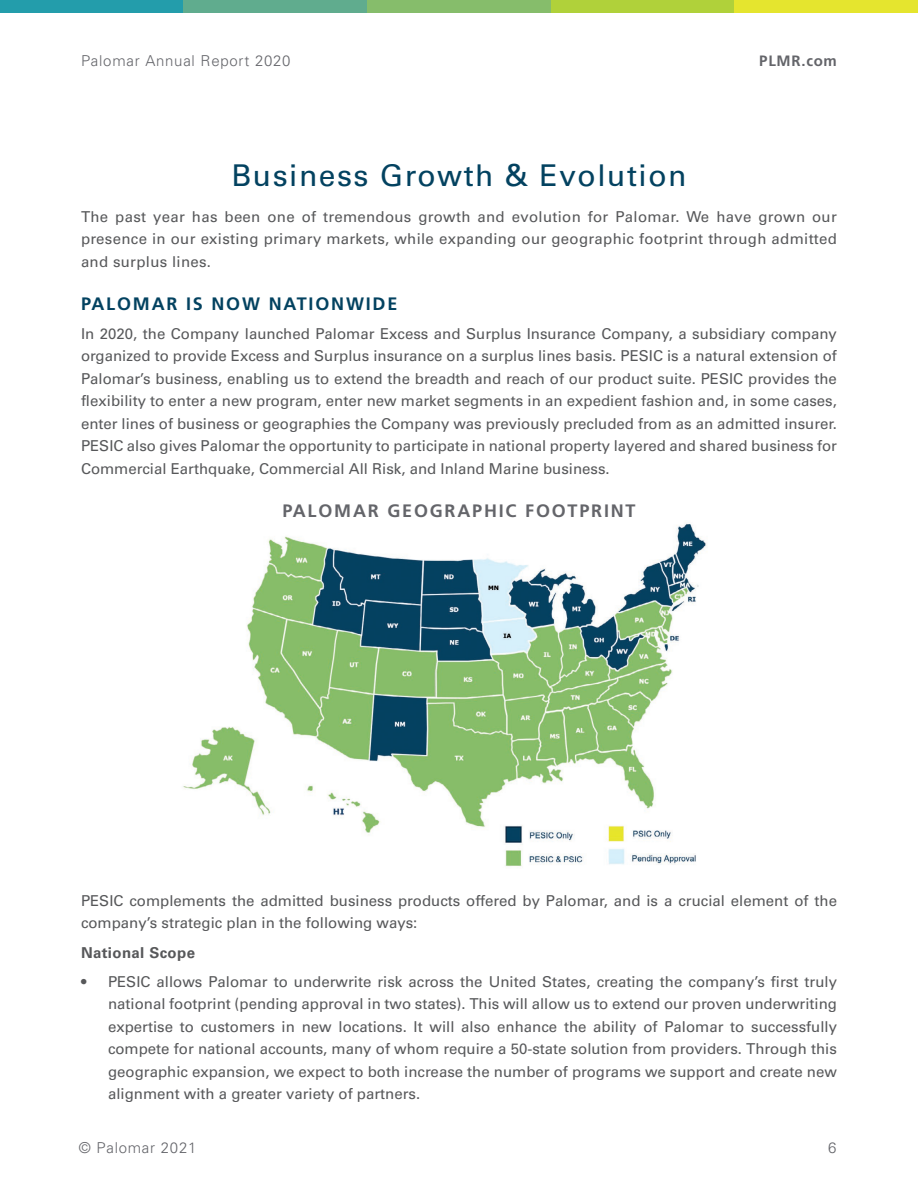
<style>
.page{position:relative;width:918px;height:1188px;background:#fff}
.page>*{position:absolute;margin:0;border:0;box-sizing:border-box;transform-origin:0 0}
.t1{font:30px "Univers LT 55 Rm";letter-spacing:.05em;color:#034260}
.t2{font:700 18px "Frutiger";letter-spacing:.1em;color:#64656a}
.t3{font:700 18px "Frutiger";letter-spacing:.1em;color:#034260}
.t4{font:15px/22.5px "Univers LT 55 Rm";color:#57585a;text-align:justify}
.t5{font:15px "Univers LT 45 Lt";letter-spacing:.05em;color:#64656a}
.t6{font:15px "Univers LT 65 Bd";letter-spacing:.025em;color:#57585a}
.t7{font:700 15px "Frutiger";letter-spacing:.05em;color:#64656a}
</style>
<div class="page">
<div style="left:0;top:0;width:184px;height:13px;background:#239dab"></div>
<div style="left:367px;top:0;width:184px;height:13px;background:#86bd6b"></div>
<div style="left:184px;top:0;width:183px;height:13px;background:#60ac8e"></div>
<div style="left:551px;top:0;width:183px;height:13px;background:#b0d13a"></div>
<div style="left:734px;top:0;width:184px;height:13px;background:#e5e52e"></div>
<img style="left:183px;top:523px;width:524px;height:344px">
<div style="left:364px;top:521px;width:220px;height:17px;background:#fff"></div>
<p class="t5" style="left:81px;top:52px;width:211px">Palomar Annual Report 2020</p>
<p class="t7" style="left:759px;top:52px;width:79px">PLMR.com</p>
<h1 class="t1" style="left:231px;top:158px;width:457px">Business Growth &amp; Evolution</h1>
<p class="t4" style="left:81px;top:206px;width:758px">The past year has been one of tremendous growth and evolution for Palomar. We have grown our presence in our existing primary markets, while expanding our geographic footprint through admitted and surplus lines.</p>
<p class="t3" style="left:81px;top:293px;width:318px">PALOMAR IS NOW NATIONWIDE</p>
<p class="t4" style="left:81px;top:323px;width:758px">In 2020, the Company launched Palomar Excess and Surplus Insurance Company, a subsidiary company organized to provide Excess and Surplus insurance on a surplus lines basis. PESIC is a natural extension of Palomar’s business, enabling us to extend the breadth and reach of our product suite. PESIC provides the flexibility to enter a new program, enter new market segments in an expedient fashion and, in some cases, enter lines of business or geographies the Company was previously precluded from as an admitted insurer.<br>PESIC also gives Palomar the opportunity to participate in national property layered and shared business for Commercial Earthquake, Commercial All Risk, and Inland Marine business.</p>
<p class="t2" style="left:282px;top:500px;width:355px">PALOMAR GEOGRAPHIC FOOTPRINT</p>
<p class="t4" style="left:81px;top:890px;width:758px">PESIC complements the admitted business products offered by Palomar, and is a crucial element of the company’s strategic plan in the following ways:</p>
<p class="t6" style="left:81px;top:944px;width:116px">National Scope</p>
<p class="t4" style="left:108px;top:971px;width:731px;text-indent:-27px">• PESIC allows Palomar to underwrite risk across the United States, creating the company’s first truly national footprint (pending approval in two states). This will allow us to extend our proven underwriting expertise to customers in new locations. It will also enhance the ability of Palomar to successfully compete for national accounts, many of whom require a 50-state solution from providers. Through this geographic expansion, we expect to both increase the number of programs we support and create new alignment with a greater variety of partners.</p>
<p class="t5" style="left:79px;top:1139px;width:119px">© Palomar 2021</p>
<p class="t5" style="left:828px;top:1139px;width:10px">6</p>
</div>
